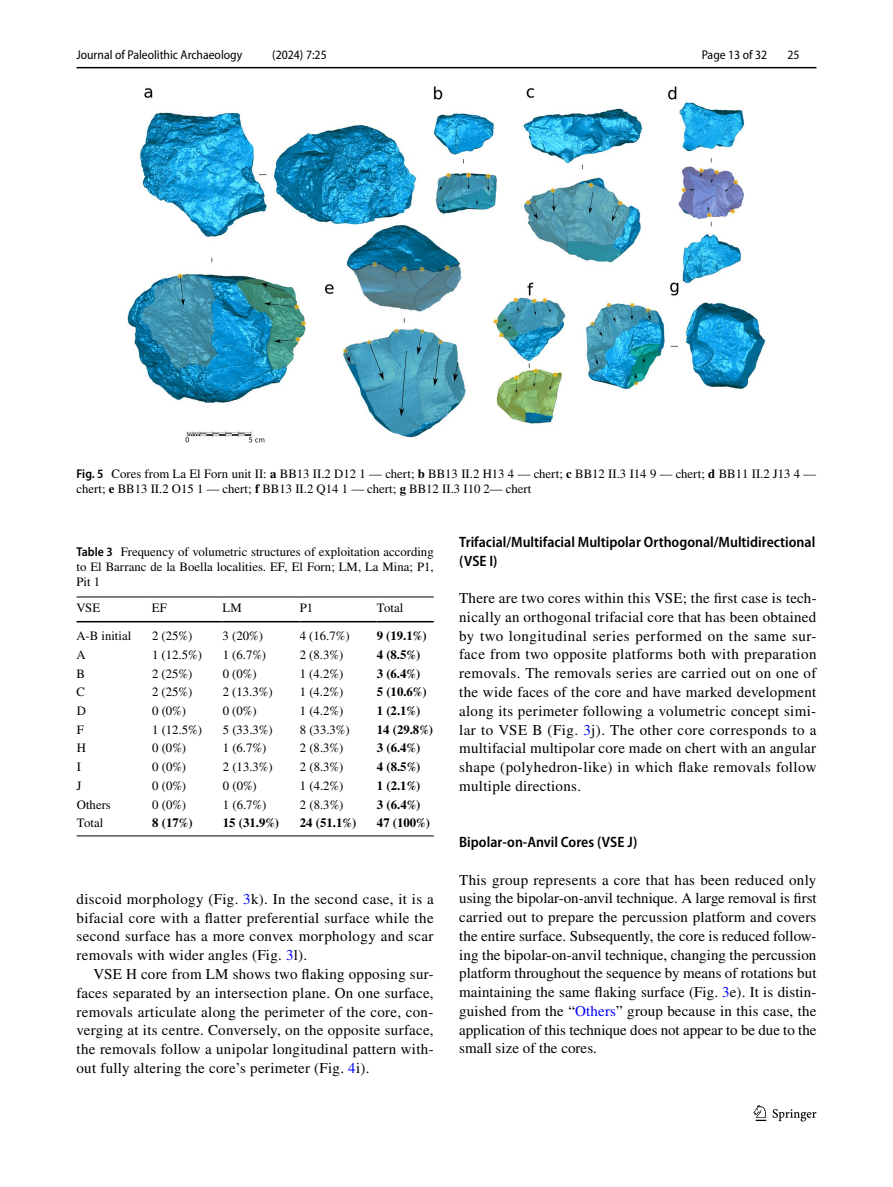
<style>
.page{position:relative;width:893px;height:1187px;background:#fff}
.page>*{position:absolute;margin:0;border:0;box-sizing:border-box;transform-origin:0 0}
.t1{font:15px/18.8px "STIX";letter-spacing:.02em;color:#000;text-align:justify}
.t2{font:600 semi-condensed 15px/18.8px "Myriad Pro";color:#000}
.t3{font:12.75px/15px "STIX";color:#000}
.t4{font:700 12.75px "STIX";color:#000}
.t5{font:semi-condensed 12.75px "Myriad Pro";color:#000}
.s1{font-family:"Myriad Pro";font-weight:600;font-stretch:semi-condensed}
.s2{font-weight:700}
.s3{color:#00f}
</style>
<div class="page">
<hr style="left:77px;top:67px;width:739px;height:1px;background:#000">
<svg style="left:753px;top:1105px;width:13px;height:15px"></svg>
<svg style="left:773px;top:1109px;width:43px;height:12px"></svg>
<img style="left:128px;top:87px;width:637px;height:356px">
<hr style="left:77px;top:596px;width:75px;height:1px;background:#000">
<hr style="left:77px;top:621px;width:75px;height:1px;background:#000">
<hr style="left:152px;top:596px;width:71px;height:1px;background:#000">
<hr style="left:152px;top:621px;width:71px;height:1px;background:#000">
<hr style="left:223px;top:596px;width:77px;height:1px;background:#000">
<hr style="left:223px;top:621px;width:77px;height:1px;background:#000">
<hr style="left:300px;top:596px;width:77px;height:1px;background:#000">
<hr style="left:300px;top:621px;width:77px;height:1px;background:#000">
<hr style="left:377px;top:596px;width:57px;height:1px;background:#000">
<hr style="left:377px;top:621px;width:57px;height:1px;background:#000">
<hr style="left:77px;top:835px;width:75px;height:1px;background:#000">
<hr style="left:152px;top:835px;width:71px;height:1px;background:#000">
<hr style="left:223px;top:835px;width:77px;height:1px;background:#000">
<hr style="left:300px;top:835px;width:77px;height:1px;background:#000">
<hr style="left:377px;top:835px;width:57px;height:1px;background:#000">
<p class="t5" style="left:77px;top:48px;width:167px">Journal of Paleolithic Archaeology</p>
<p class="t5" style="left:272px;top:48px;width:56px">(2024) 7:25</p>
<p class="t5" style="left:702px;top:48px;width:67px">Page 13 of 32</p>
<p class="t5" style="left:787px;top:48px;width:14px">25</p>
<p class="t3" style="left:77px;top:467px;width:741px"><span class="s1">Fig. 5</span> Cores from La El Forn unit II: <span class="s2">a</span> BB13 II.2 D12 1 — chert; <span class="s2">b</span> BB13 II.2 H13 4 — chert; <span class="s2">c</span> BB12 II.3 I14 9 — chert; <span class="s2">d</span> BB11 II.2 J13 4 — chert; <span class="s2">e</span> BB13 II.2 O15 1 — chert; <span class="s2">f</span> BB13 II.2 Q14 1 — chert; <span class="s2">g</span> BB12 II.3 I10 2— chert</p>
<p class="t3" style="left:77px;top:545px;width:359px;text-align:justify"><span class="s1">Table 3</span> Frequency of volumetric structures of exploitation according to El Barranc de la Boella localities. EF, El Forn; LM, La Mina; P1, Pit 1</p>
<p class="t3" style="left:77px;top:601px;width:25px">VSE</p>
<p class="t3" style="left:152px;top:601px;width:16px">EF</p>
<p class="t3" style="left:223px;top:601px;width:21px">LM</p>
<p class="t3" style="left:300px;top:601px;width:15px">P1</p>
<p class="t3" style="left:377px;top:601px;width:28px">Total</p>
<p class="t3" style="left:77px;top:629px;width:56px">A-B initial</p>
<p class="t3" style="left:152px;top:629px;width:42px">2 (25%)</p>
<p class="t3" style="left:223px;top:629px;width:42px">3 (20%)</p>
<p class="t3" style="left:300px;top:629px;width:51px">4 (16.7%)</p>
<p class="t4" style="left:377px;top:628px;width:51px">9 (19.1%)</p>
<p class="t3" style="left:77px;top:647px;width:11px">A</p>
<p class="t3" style="left:152px;top:647px;width:51px">1 (12.5%)</p>
<p class="t3" style="left:223px;top:647px;width:45px">1 (6.7%)</p>
<p class="t3" style="left:300px;top:647px;width:45px">2 (8.3%)</p>
<p class="t4" style="left:377px;top:647px;width:45px">4 (8.5%)</p>
<p class="t3" style="left:77px;top:666px;width:10px">B</p>
<p class="t3" style="left:152px;top:666px;width:42px">2 (25%)</p>
<p class="t3" style="left:223px;top:666px;width:35px">0 (0%)</p>
<p class="t3" style="left:300px;top:666px;width:45px">1 (4.2%)</p>
<p class="t4" style="left:377px;top:665px;width:45px">3 (6.4%)</p>
<p class="t3" style="left:77px;top:685px;width:10px">C</p>
<p class="t3" style="left:152px;top:685px;width:42px">2 (25%)</p>
<p class="t3" style="left:223px;top:685px;width:51px">2 (13.3%)</p>
<p class="t3" style="left:300px;top:685px;width:45px">1 (4.2%)</p>
<p class="t4" style="left:377px;top:684px;width:51px">5 (10.6%)</p>
<p class="t3" style="left:77px;top:704px;width:11px">D</p>
<p class="t3" style="left:152px;top:704px;width:35px">0 (0%)</p>
<p class="t3" style="left:223px;top:704px;width:35px">0 (0%)</p>
<p class="t3" style="left:300px;top:704px;width:45px">1 (4.2%)</p>
<p class="t4" style="left:377px;top:703px;width:45px">1 (2.1%)</p>
<p class="t3" style="left:77px;top:722px;width:9px">F</p>
<p class="t3" style="left:152px;top:722px;width:51px">1 (12.5%)</p>
<p class="t3" style="left:223px;top:722px;width:51px">5 (33.3%)</p>
<p class="t3" style="left:300px;top:722px;width:51px">8 (33.3%)</p>
<p class="t4" style="left:377px;top:721px;width:58px">14 (29.8%)</p>
<p class="t3" style="left:77px;top:741px;width:11px">H</p>
<p class="t3" style="left:152px;top:741px;width:35px">0 (0%)</p>
<p class="t3" style="left:223px;top:741px;width:45px">1 (6.7%)</p>
<p class="t3" style="left:300px;top:741px;width:45px">2 (8.3%)</p>
<p class="t4" style="left:377px;top:740px;width:45px">3 (6.4%)</p>
<p class="t3" style="left:77px;top:760px;width:6px">I</p>
<p class="t3" style="left:152px;top:760px;width:35px">0 (0%)</p>
<p class="t3" style="left:223px;top:760px;width:51px">2 (13.3%)</p>
<p class="t3" style="left:300px;top:760px;width:45px">2 (8.3%)</p>
<p class="t4" style="left:377px;top:759px;width:45px">4 (8.5%)</p>
<p class="t3" style="left:77px;top:778px;width:6px">J</p>
<p class="t3" style="left:152px;top:778px;width:35px">0 (0%)</p>
<p class="t3" style="left:223px;top:778px;width:35px">0 (0%)</p>
<p class="t3" style="left:300px;top:778px;width:45px">1 (4.2%)</p>
<p class="t4" style="left:377px;top:778px;width:45px">1 (2.1%)</p>
<p class="t3" style="left:77px;top:797px;width:36px">Others</p>
<p class="t3" style="left:152px;top:797px;width:35px">0 (0%)</p>
<p class="t3" style="left:223px;top:797px;width:45px">1 (6.7%)</p>
<p class="t3" style="left:300px;top:797px;width:45px">2 (8.3%)</p>
<p class="t4" style="left:377px;top:796px;width:45px">3 (6.4%)</p>
<p class="t3" style="left:77px;top:816px;width:28px">Total</p>
<p class="t4" style="left:152px;top:815px;width:42px">8 (17%)</p>
<p class="t4" style="left:223px;top:815px;width:58px">15 (31.9%)</p>
<p class="t4" style="left:300px;top:815px;width:58px">24 (51.1%)</p>
<p class="t4" style="left:377px;top:815px;width:55px">47 (100%)</p>
<p class="t1" style="left:77px;top:890px;width:359px">discoid morphology (Fig. <span class="s3">3</span>k). In the second case, it is a bifacial core with a flatter preferential surface while the second surface has a more convex morphology and scar removals with wider angles (Fig. <span class="s3">3</span>l).</p>
<p class="t1" style="left:77px;top:965px;width:359px;text-indent:17px">VSE H core from LM shows two flaking opposing sur&shy;faces separated by an intersection plane. On one surface, removals articulate along the perimeter of the core, con&shy;verging at its centre. Conversely, on the opposite surface, the removals follow a unipolar longitudinal pattern with&shy;out fully altering the core’s perimeter (Fig. <span class="s3">4</span>i).</p>
<p class="t2" style="left:459px;top:532px;width:358px">Trifacial/Multifacial Multipolar Orthogonal/Multidirectional (VSE I)</p>
<p class="t1" style="left:459px;top:589px;width:359px">There are two cores within this VSE; the first case is tech&shy;nically an orthogonal trifacial core that has been obtained by two longitudinal series performed on the same sur&shy;face from two opposite platforms both with preparation removals. The removals series are carried out on one of the wide faces of the core and have marked development along its perimeter following a volumetric concept simi&shy;lar to VSE B (Fig. <span class="s3">3</span>j). The other core corresponds to a multifacial multipolar core made on chert with an angular shape (polyhedron-like) in which flake removals follow multiple directions.</p>
<p class="t2" style="left:459px;top:832px;width:180px">Bipolar‑on‑Anvil Cores (VSE J)</p>
<p class="t1" style="left:459px;top:871px;width:359px">This group represents a core that has been reduced only using the bipolar-on-anvil technique. A large removal is first carried out to prepare the percussion platform and covers the entire surface. Subsequently, the core is reduced follow&shy;ing the bipolar-on-anvil technique, changing the percussion platform throughout the sequence by means of rotations but maintaining the same flaking surface (Fig. <span class="s3">3</span>e). It is distin&shy;guished from the “<span class="s3">Others</span>” group because in this case, the application of this technique does not appear to be due to the small size of the cores.</p>
</div>
